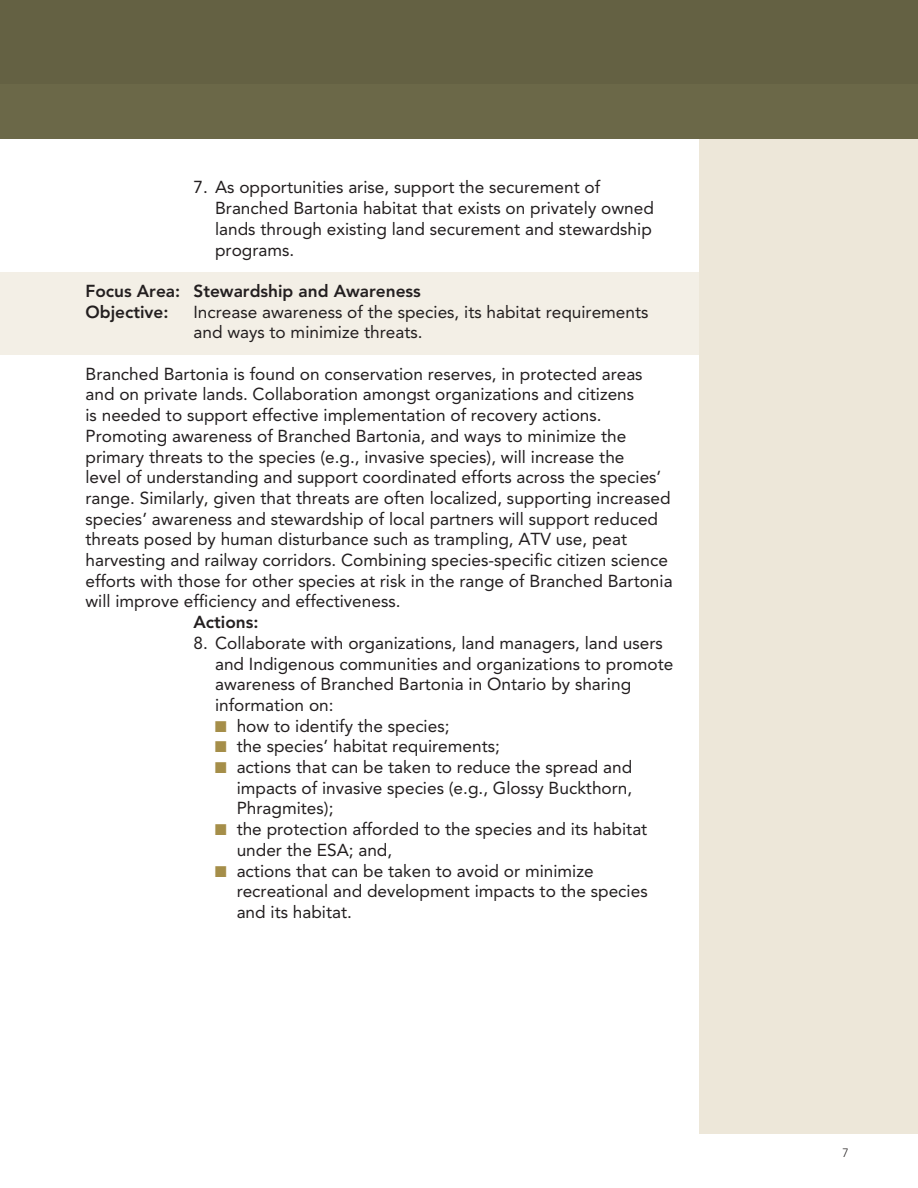
<style>
.page{position:relative;width:918px;height:1188px;background:#fff}
.page>*{position:absolute;margin:0;border:0;box-sizing:border-box;transform-origin:0 0}
.t1{font:17.25px/20.7px "Avenir LT Std";color:#231f20}
.t2{font:800 17.25px "Avenir LT Std";color:#231f20}
.t3{font:300 12px "Avenir LT Std";color:#231f20}
.s1{font-family:"Monotype Sorts";font-size:15px;color:#a58e49}
</style>
<div class="page">
<div style="left:0;top:272px;width:699px;height:82px;background:#f3efe6"></div>
<div style="left:699px;top:134px;width:219px;height:1000px;background:#ede7d9"></div>
<div style="left:0;top:0;width:918px;height:138px;background:#646143"></div>
<div style="left:1px;top:84px;width:917px;height:54px;background:#6d6a4a"></div>
<p class="t1" style="left:215px;top:177px;width:440px;text-indent:-22px">7. As opportunities arise, support the securement of Branched Bartonia habitat that exists on privately owned lands through existing land securement and stewardship programs.</p>
<p class="t2" style="left:85px;top:281px;width:96px">Focus Area:</p>
<p class="t2" style="left:193px;top:281px;width:229px">Stewardship and Awareness</p>
<p class="t2" style="left:85px;top:301px;width:85px">Objective:</p>
<p class="t1" style="left:193px;top:301px;width:457px">Increase awareness of the species, its habitat requirements and ways to minimize threats.</p>
<p class="t1" style="left:85px;top:364px;width:589px">Branched Bartonia is found on conservation reserves, in protected areas and on private lands. Collaboration amongst organizations and citizens<br>is needed to support effective implementation of recovery actions.<br>Promoting awareness of Branched Bartonia, and ways to minimize the primary threats to the species (e.g., invasive species), will increase the<br>level of understanding and support coordinated efforts across the species’ range. Similarly, given that threats are often localized, supporting increased species’ awareness and stewardship of local partners will support reduced threats posed by human disturbance such as trampling, ATV use, peat harvesting and railway corridors. Combining species-specific citizen science efforts with those for other species at risk in the range of Branched Bartonia will improve efficiency and effectiveness.</p>
<p class="t2" style="left:193px;top:612px;width:67px">Actions:</p>
<p class="t1" style="left:193px;top:633px;width:471px">8. Collaborate with organizations, land managers, land users</p>
<p class="t1" style="left:215px;top:653px;width:460px">and Indigenous communities and organizations to promote awareness of Branched Bartonia in Ontario by sharing information on:</p>
<p class="t1" style="left:215px;top:715px;width:236px"><span class="s1">N</span> how to identify the species;</p>
<p class="t1" style="left:215px;top:736px;width:286px"><span class="s1">N</span> the species’ habitat requirements;</p>
<p class="t1" style="left:237px;top:757px;width:397px;text-align:justify;text-indent:-22px"><span class="s1">N</span> actions that can be taken to reduce the spread and impacts of invasive species (e.g., Glossy Buckthorn, Phragmites);</p>
<p class="t1" style="left:237px;top:819px;width:412px;text-indent:-22px"><span class="s1">N</span> the protection afforded to the species and its habitat under the ESA; and,</p>
<p class="t1" style="left:237px;top:860px;width:413px;text-indent:-22px"><span class="s1">N</span> actions that can be taken to avoid or minimize recreational and development impacts to the species and its habitat.</p>
<p class="t3" style="left:842px;top:1146px;width:8px">7</p>
</div>
